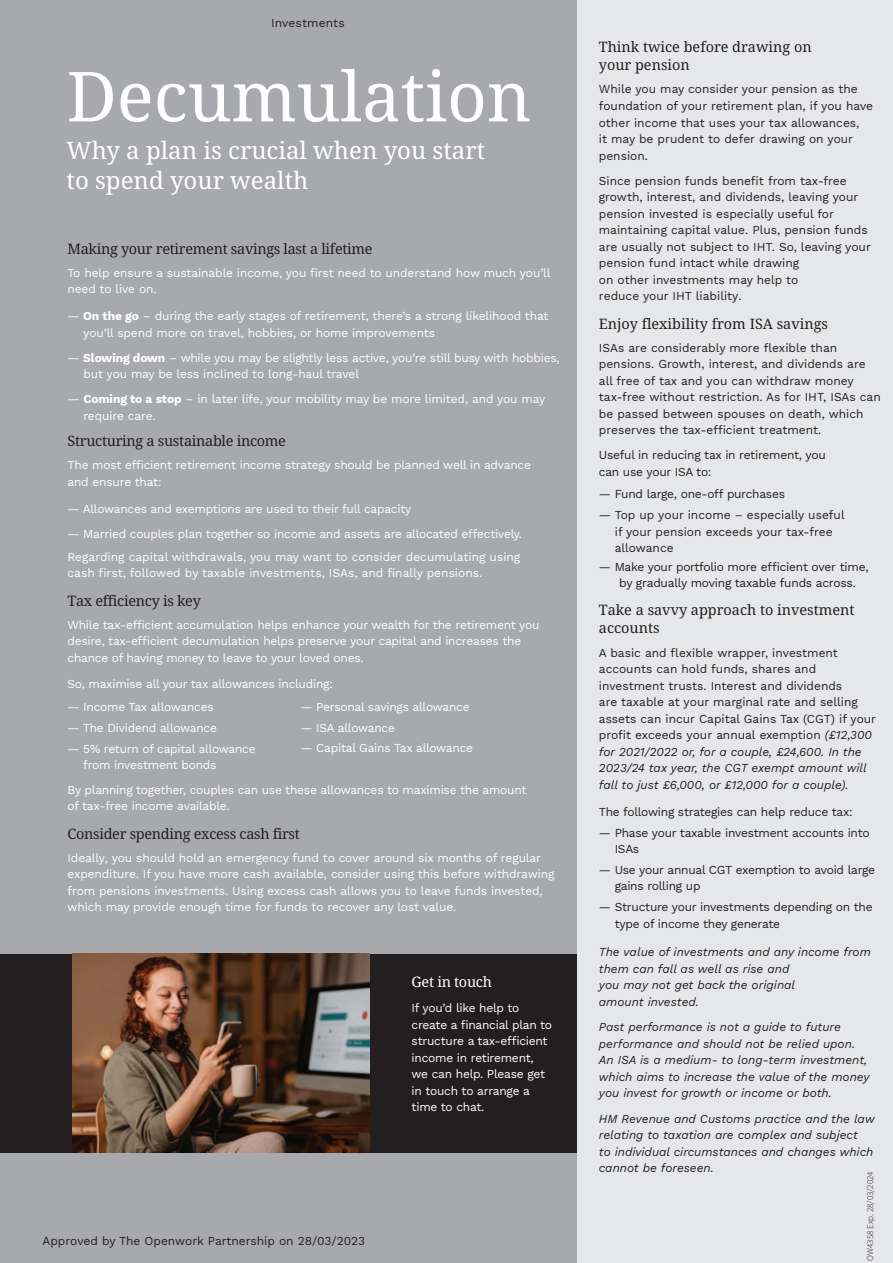
<style>
.page{position:relative;width:893px;height:1263px;background:#fff}
.page>*{position:absolute;margin:0;border:0;box-sizing:border-box;transform-origin:0 0}
.t1{font:69px "Noto Serif";color:#fff}
.t2{font:24px/30px "Noto Serif";color:#fff}
.t3{font:14.4px "Noto Serif";letter-spacing:-.02em;color:#231f20}
.t4{font:14.4px/18px "Noto Serif";color:#231f20}
.t5{font:14.4px "Noto Serif";letter-spacing:-.02em;color:#fff}
.t6{font:12px/16.5px "Work Sans";letter-spacing:-.02em;color:#fff}
.t7{font:12px/16.5px "Work Sans";color:#231f20}
.t8{font:italic 12px/16.5px "Work Sans";color:#231f20}
.t9{font:12px/16.5px "Work Sans";letter-spacing:-.02em;color:#231f20}
.t10{font:12px "Work Sans";color:#fff}
.t11{font:9px "Source Sans Variable";color:#231f20}
.s1{font-weight:700}
.s2{font-style:italic}
</style>
<div class="page">
<div style="left:577px;top:0;width:316px;height:1263px;background:#e6e7e9"></div>
<div style="left:0;top:0;width:577px;height:1263px;background:#a8a9ad"></div>
<div style="left:0;top:954px;width:577px;height:198px;background:#231f20"></div>
<img style="left:72px;top:954px;width:298px;height:198px">
<p class="t7" style="left:271px;top:14px;width:75px">Investments</p>
<h1 class="t1" style="left:67px;top:49px;width:466px">Decumulation</h1>
<h2 class="t2" style="left:67px;top:136px;width:420px">Why a plan is crucial when you start to spend your wealth</h2>
<p class="t3" style="left:67px;top:238px;width:307px">Making your retirement savings last a lifetime</p>
<p class="t6" style="left:67px;top:264px;width:484px">To help ensure a sustainable income, you first need to understand how much you’ll need to live on.</p>
<p class="t6" style="left:83px;top:307px;width:467px;text-indent:-16px">— <span class="s1">On the go</span> – during the early stages of retirement, there’s a strong likelihood that you’ll spend more on travel, hobbies, or home improvements</p>
<p class="t6" style="left:83px;top:349px;width:478px;text-indent:-16px">— <span class="s1">Slowing down</span> – while you may be slightly less active, you’re still busy with hobbies, but you may be less inclined to long-haul travel</p>
<p class="t6" style="left:83px;top:390px;width:463px;text-indent:-16px">— <span class="s1">Coming to a stop</span> – in later life, your mobility may be more limited, and you may require care.</p>
<p class="t3" style="left:67px;top:431px;width:220px">Structuring a sustainable income</p>
<p class="t6" style="left:67px;top:456px;width:465px">The most efficient retirement income strategy should be planned well in advance and ensure that:</p>
<p class="t6" style="left:67px;top:500px;width:345px">— Allowances and exemptions are used to their full capacity</p>
<p class="t6" style="left:67px;top:522px;width:456px;line-height:23px">— Married couples plan together so income and assets are allocated effectively.<br>Regarding capital withdrawals, you may want to consider decumulating using</p>
<p class="t10" style="left:68px;top:564px;width:416px">cash first, followed by taxable investments, ISAs, and finally pensions.</p>
<p class="t3" style="left:67px;top:590px;width:135px">Tax efficiency is key</p>
<p class="t6" style="left:67px;top:616px;width:474px">While tax-efficient accumulation helps enhance your wealth for the retirement you desire, tax-efficient decumulation helps preserve your capital and increases the chance of having money to leave to your loved ones.</p>
<p class="t6" style="left:68px;top:675px;width:267px">So, maximise all your tax allowances including:</p>
<p class="t6" style="left:68px;top:698px;width:148px">— Income Tax allowances</p>
<p class="t6" style="left:68px;top:719px;width:151px">— The Dividend allowance</p>
<p class="t6" style="left:83px;top:740px;width:174px;text-indent:-16px">— 5% return of capital allowance from investment bonds</p>
<p class="t6" style="left:68px;top:781px;width:460px">By planning together, couples can use these allowances to maximise the amount of tax-free income available.</p>
<p class="t3" style="left:68px;top:824px;width:234px">Consider spending excess cash first</p>
<p class="t6" style="left:68px;top:849px;width:488px">Ideally, you should hold an emergency fund to cover around six months of regular expenditure. If you have more cash available, consider using this before withdrawing from pensions investments. Using excess cash allows you to leave funds invested, which may provide enough time for funds to recover any lost value.</p>
<p class="t6" style="left:300px;top:698px;width:171px">— Personal savings allowance</p>
<p class="t6" style="left:300px;top:719px;width:96px">— ISA allowance</p>
<p class="t6" style="left:300px;top:740px;width:174px">— Capital Gains Tax allowance</p>
<p class="t5" style="left:412px;top:972px;width:82px">Get in touch</p>
<p class="t6" style="left:412px;top:999px;width:142px">If you’d like help to create a financial plan to structure a tax-efficient income in retirement, we can help. Please get in touch to arrange a time to chat.</p>
<p class="t7" style="left:42px;top:1232px;width:324px">Approved by The Openwork Partnership on 28/03/2023</p>
<p class="t4" style="left:599px;top:38px;width:214px">Think twice before drawing on your pension</p>
<p class="t7" style="left:599px;top:81px;width:276px">While you may consider your pension as the foundation of your retirement plan, if you have other income that uses your tax allowances,<br>it may be prudent to defer drawing on your pension.</p>
<p class="t7" style="left:599px;top:172px;width:274px">Since pension funds benefit from tax-free growth, interest, and dividends, leaving your pension invested is especially useful for maintaining capital value. Plus, pension funds are usually not subject to IHT. So, leaving your pension fund intact while drawing<br>on other investments may help to<br>reduce your IHT liability.</p>
<p class="t4" style="left:599px;top:315px;width:231px">Enjoy flexibility from ISA savings</p>
<p class="t7" style="left:599px;top:339px;width:283px">ISAs are considerably more flexible than pensions. Growth, interest, and dividends are all free of tax and you can withdraw money tax-free without restriction. As for IHT, ISAs can be passed between spouses on death, which preserves the tax-efficient treatment.</p>
<p class="t9" style="left:599px;top:446px;width:228px">Useful in reducing tax in retirement, you can use your ISA to:</p>
<p class="t9" style="left:599px;top:485px;width:188px">— Fund large, one-off purchases</p>
<p class="t7" style="left:615px;top:506px;width:231px;text-indent:-16px">— Top up your income – especially useful if your pension exceeds your tax-free allowance</p>
<p class="t9" style="left:619px;top:558px;width:251px;text-indent:-20px">— Make your portfolio more efficient over time, by gradually moving taxable funds across.</p>
<p class="t4" style="left:599px;top:601px;width:257px">Take a savvy approach to investment accounts</p>
<p class="t7" style="left:599px;top:644px;width:279px">A basic and flexible wrapper, investment accounts can hold funds, shares and investment trusts. Interest and dividends<br>are taxable at your marginal rate and selling assets can incur Capital Gains Tax (CGT) if your profit exceeds your annual exemption <span class="s2">(£12,300 for 2021/2022 or, for a couple, £24,600. In the 2023/24 tax year, the CGT exempt amount will fall to just £6,000, or £12,000 for a couple).</span></p>
<p class="t9" style="left:599px;top:803px;width:255px">The following strategies can help reduce tax:</p>
<p class="t9" style="left:615px;top:824px;width:257px;text-indent:-16px">— Phase your taxable investment accounts into<br>ISAs</p>
<p class="t9" style="left:615px;top:861px;width:262px;text-indent:-16px">— Use your annual CGT exemption to avoid large gains rolling up</p>
<p class="t9" style="left:615px;top:898px;width:259px;text-indent:-16px">— Structure your investments depending on the type of income they generate</p>
<p class="t8" style="left:599px;top:943px;width:274px">The value of investments and any income from them can fall as well as rise and<br>you may not get back the original<br>amount invested.</p>
<p class="t8" style="left:599px;top:1018px;width:272px">Past performance is not a guide to future performance and should not be relied upon.<br>An ISA is a medium- to long-term investment, which aims to increase the value of the money you invest for growth or income or both.</p>
<p class="t8" style="left:599px;top:1109px;width:277px">HM Revenue and Customs practice and the law relating to taxation are complex and subject<br>to individual circumstances and changes which cannot be foreseen.</p>
<p class="t11" style="left:865px;top:1260px;width:91px;rotate:-90deg">OW4358 Exp. 28/03/2024</p>
</div>
